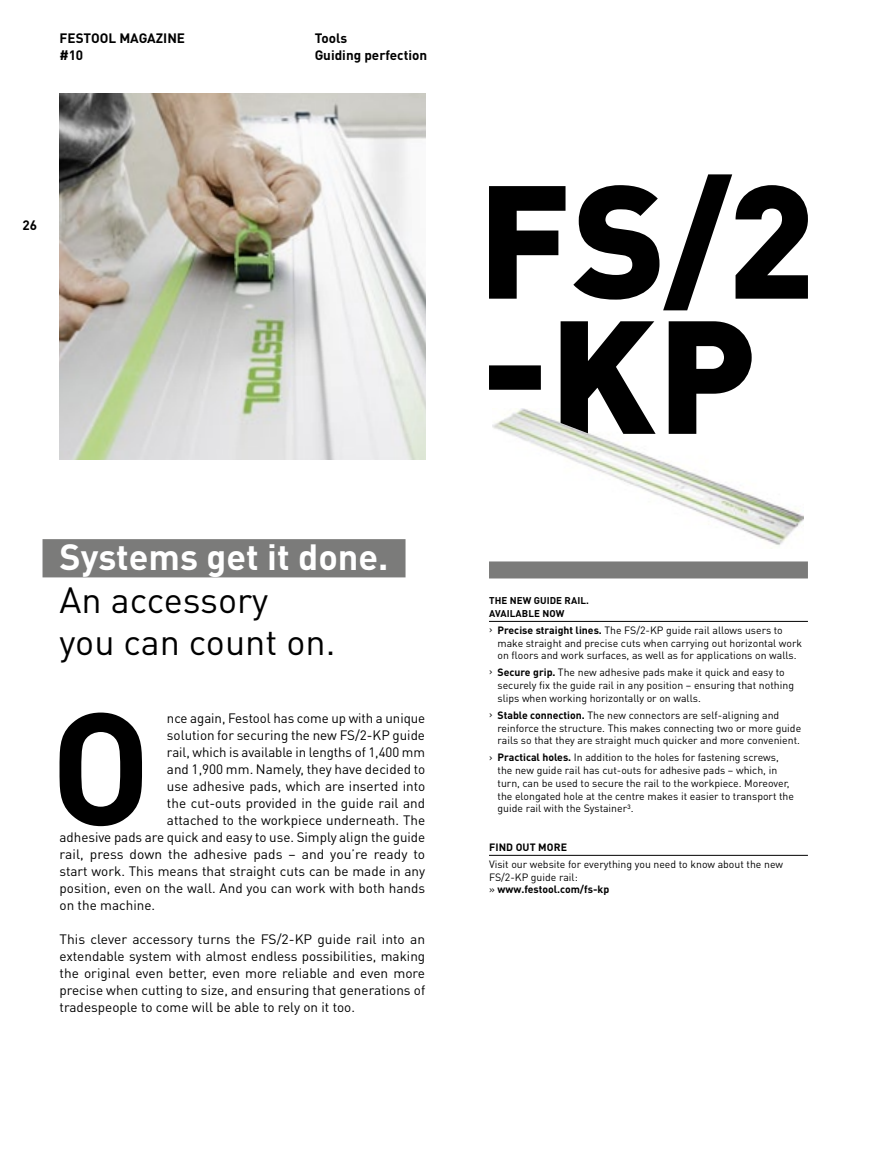
<style>
.page{position:relative;width:893px;height:1174px;background:#fff}
.page>*{position:absolute;margin:0;border:0;box-sizing:border-box;transform-origin:0 0}
.t1{font:700 156.75px "DIN Pro";color:#000}
.t2{font:36px/42.5px "DIN Pro";color:#000}
.t3{font:700 36px "DIN Pro";color:#fff}
.t4{font:13.5px/17px "DIN Pro";color:#000;text-align:justify}
.t5{font:700 13.5px/17px "DIN Pro";color:#000}
.t6{font:10.5px/12.8px "DIN Pro";color:#000}
.t7{font:700 10.5px "DIN Pro";letter-spacing:.01em;color:#000}
.t8{font:700 9.75px/12.8px "DIN Pro";letter-spacing:.01em;color:#000}
.s1{font-weight:700}
</style>
<div class="page">
<img style="left:60px;top:94px;width:365px;height:365px">
<hr style="left:892px;top:0;width:1px;height:1174px;background:#000">
<svg style="left:489px;top:321px;width:263px;height:87px"></svg>
<svg style="left:489px;top:174px;width:319px;height:136px"></svg>
<img style="left:492px;top:408px;width:311px;height:135px">
<div style="left:43px;top:539px;width:362px;height:38px;background:#7b7b7a"></div>
<div style="left:489px;top:561px;width:319px;height:17px;background:#7b7b7a"></div>
<hr style="left:489px;top:621px;width:319px;height:1px;background:#000">
<hr style="left:489px;top:855px;width:319px;height:1px;background:#000">
<p class="t5" style="left:60px;top:29px;width:127px">FESTOOL MAGAZINE #10</p>
<p class="t5" style="left:22px;top:216px;width:16px">26</p>
<p class="t5" style="left:315px;top:29px;width:34px">Tools</p>
<p class="t5" style="left:315px;top:46px;width:114px">Guiding perfection</p>
<h2 class="t3" style="left:60px;top:532px;width:330px">Systems get it done.</h2>
<h2 class="t2" style="left:60px;top:577px;width:277px">An accessory<br>you can count on.</h2>
<h1 class="t1" style="left:50px;top:662px;width:102px">O</h1>
<p class="t4" style="left:167px;top:709px;width:260px">nce again, Festool has come up with a unique</p>
<p class="t4" style="left:167px;top:726px;width:260px">solution for securing the new FS/2-KP guide</p>
<p class="t4" style="left:167px;top:743px;width:260px">rail, which is available in lengths of 1,400 mm</p>
<p class="t4" style="left:167px;top:760px;width:260px">and 1,900 mm. Namely, they have decided to</p>
<p class="t4" style="left:167px;top:777px;width:260px">use adhesive pads, which are inserted into</p>
<p class="t4" style="left:167px;top:794px;width:260px">the cut-outs provided in the guide rail and</p>
<p class="t4" style="left:167px;top:811px;width:260px">attached to the workpiece underneath. The</p>
<p class="t4" style="left:60px;top:828px;width:367px">adhesive pads are quick and easy to use. Simply align the guide</p>
<p class="t4" style="left:60px;top:845px;width:367px">rail, press down the adhesive pads – and you’re ready to</p>
<p class="t4" style="left:60px;top:862px;width:367px">start work. This means that straight cuts can be made in any</p>
<p class="t4" style="left:60px;top:879px;width:367px">position, even on the wall. And you can work with both hands</p>
<p class="t4" style="left:60px;top:896px;width:97px">on the machine.</p>
<p class="t4" style="left:60px;top:930px;width:367px">This clever accessory turns the FS/2-KP guide rail into an extendable system with almost endless possibilities, making the original even better, even more reliable and even more precise when cutting to size, and ensuring that generations of tradespeople to come will be able to rely on it too.</p>
<p class="t8" style="left:489px;top:593px;width:101px">THE NEW GUIDE RAIL.<br>AVAILABLE NOW</p>
<p class="t6" style="left:497px;top:623px;width:306px;text-indent:-9px">› <span class="s1">Precise straight lines.</span> The FS/2-KP guide rail allows users to make straight and precise cuts when carrying out horizontal work on floors and work surfaces, as well as for applications on walls.</p>
<p class="t6" style="left:497px;top:665px;width:298px;text-indent:-9px">› <span class="s1">Secure grip.</span> The new adhesive pads make it quick and easy to securely fix the guide rail in any position – ensuring that nothing slips when working horizontally or on walls.</p>
<p class="t6" style="left:497px;top:708px;width:305px;text-indent:-9px">› <span class="s1">Stable connection.</span> The new connectors are self-aligning and reinforce the structure. This makes connecting two or more guide rails so that they are straight much quicker and more convenient.</p>
<p class="t6" style="left:497px;top:751px;width:298px;text-indent:-9px">› <span class="s1">Practical holes.</span> In addition to the holes for fastening screws, the new guide rail has cut-outs for adhesive pads – which, in turn, can be used to secure the rail to the workpiece. Moreover, the elongated hole at the centre makes it easier to transport the guide rail with the Systainer³.</p>
<p class="t7" style="left:489px;top:839px;width:79px">FIND OUT MORE</p>
<p class="t6" style="left:489px;top:857px;width:296px">Visit our website for everything you need to know about the new<br>FS/2-KP guide rail:<br>» <span class="s1">www.festool.com/fs-kp</span></p>
</div>
